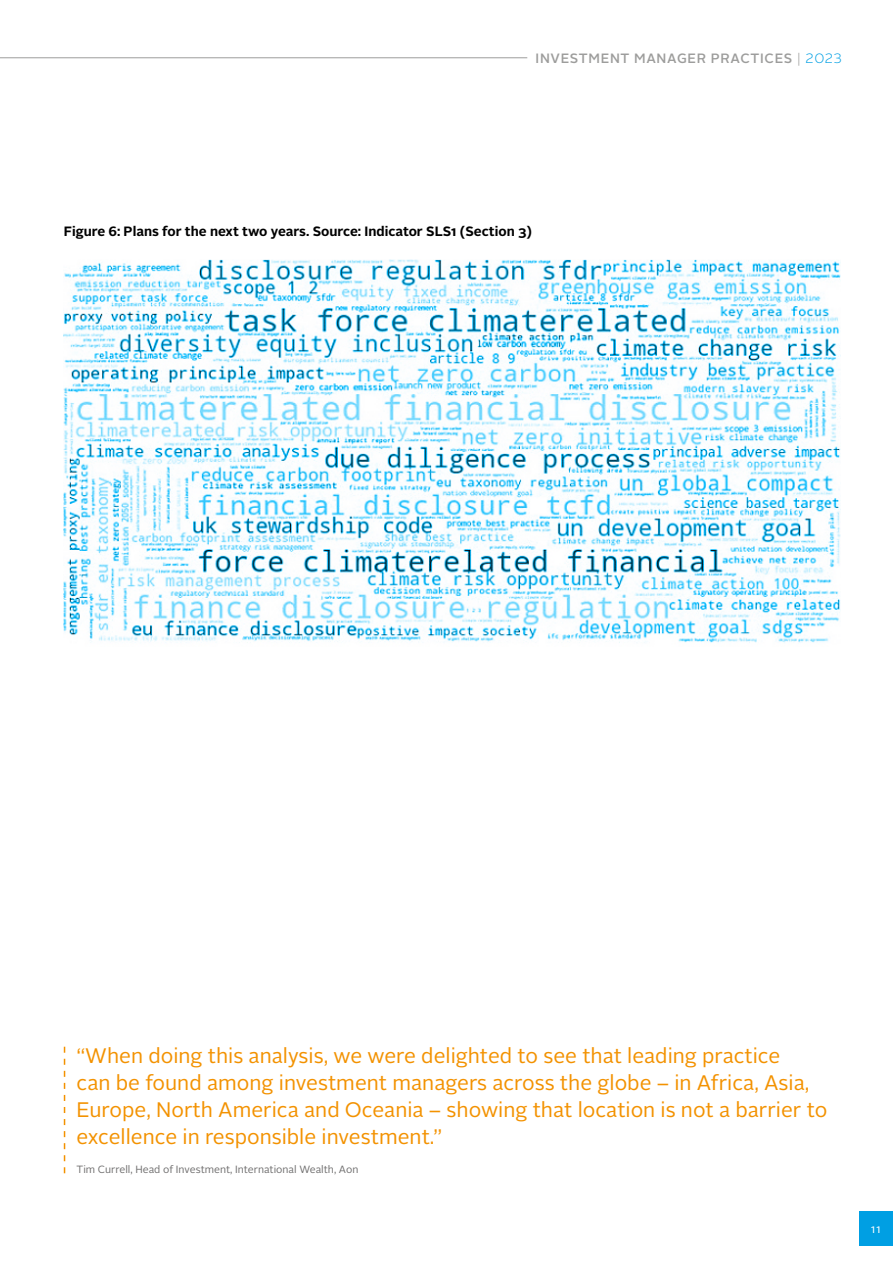
<style>
.page{position:relative;width:893px;height:1263px;background:#fff}
.page>*{position:absolute;margin:0;border:0;box-sizing:border-box;transform-origin:0 0}
.t1{font:21px/27px "Alright Sans";color:#f39200}
.t2{font:700 13.5px "Alright Sans";color:#000}
.t3{font:500 13.5px "Alright Sans";letter-spacing:.05em;color:#9d9d9c}
.t4{font:12px "Alright Sans";color:#fff}
.t5{font:10.5px "Alright Sans";color:#706f6f}
.s1{font-weight:300}
.s2{font-weight:300;color:#009fe3}
</style>
<div class="page">
<div style="left:859px;top:1212px;width:34px;height:34px;background:#009fe3"></div>
<hr style="left:0;top:57px;width:527px;height:1px;background:#9d9d9c">
<img style="left:64px;top:260px;width:776px;height:383px">
<svg style="left:64px;top:1047px;width:1px;height:126px"></svg>
<p class="t3" style="left:536px;top:49px;width:308px">INVESTMENT MANAGER PRACTICES <span class="s1">|</span> <span class="s2">2023</span></p>
<p class="t2" style="left:64px;top:222px;width:470px">Figure 6: Plans for the next two years. Source: Indicator SLS1 (Section 3)</p>
<p class="t1" style="left:77px;top:1042px;width:752px">“When doing this analysis, we were delighted to see that leading practice<br>can be found among investment managers across the globe – in Africa, Asia, Europe, North America and Oceania – showing that location is not a barrier to excellence in responsible investment.”</p>
<p class="t5" style="left:77px;top:1162px;width:283px">Tim Currell, Head of Investment, International Wealth, Aon</p>
<p class="t4" style="left:871px;top:1221px;width:12px">11</p>
</div>
